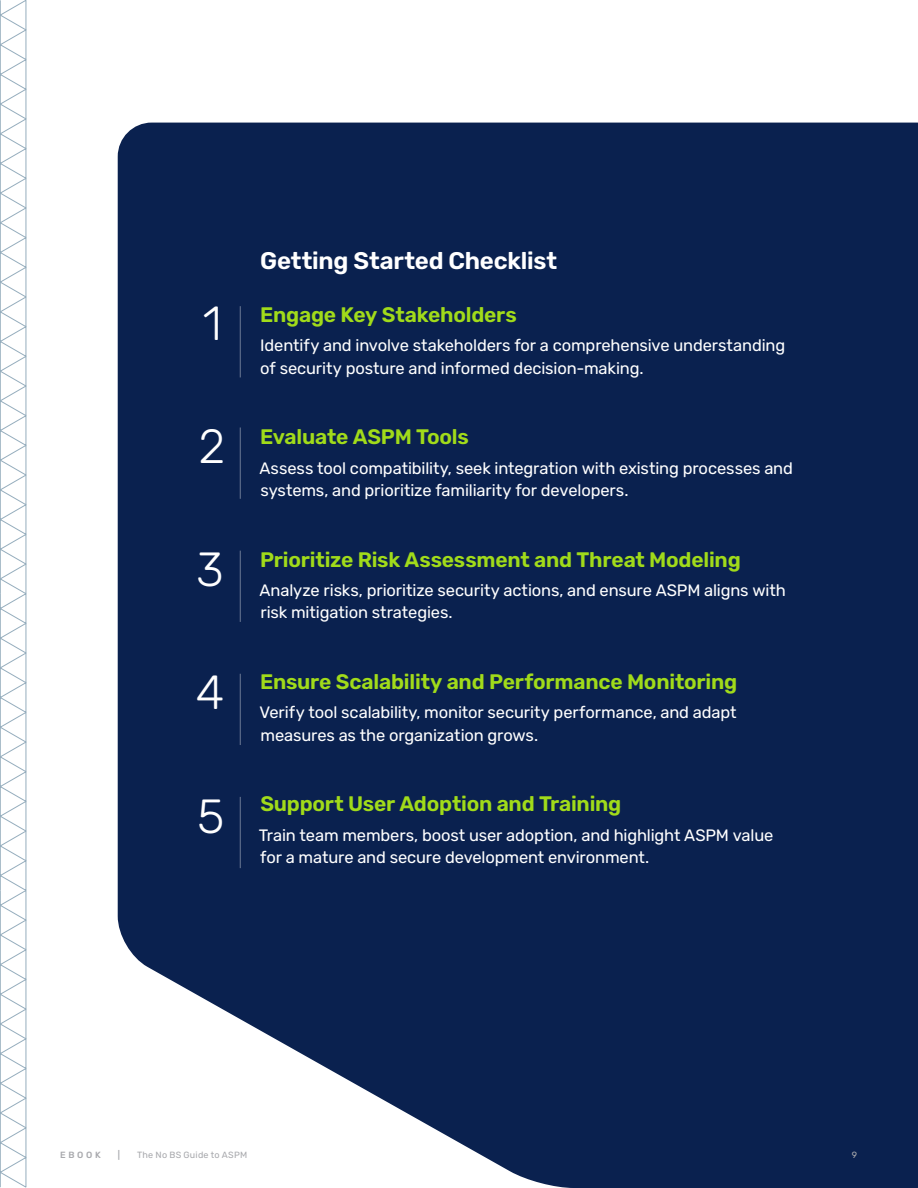
<style>
.page{position:relative;width:918px;height:1188px;background:#fff}
.page>*{position:absolute;margin:0;border:0;box-sizing:border-box;transform-origin:0 0}
.Subtitle{font:300 47.85px "Rubik";color:#fff}
.t1{font:600 24px "Rubik";letter-spacing:-.01em;color:#fff}
.t2{font:600 21px "Rubik";letter-spacing:-.01em;color:#a1db1a}
.Lead_in{font:16.5px/22.5px "Rubik";letter-spacing:-.01em;color:#fff}
.t3{font:9px "Rubik";letter-spacing:.025em;color:#a8a9ad}
.t4{font:500 9px "Rubik";letter-spacing:.3em;color:#a8a9ad}
</style>
<div class="page">
<svg style="left:0;top:0;width:27px;height:1187px"></svg>
<div style="left:118px;top:123px;width:800px;height:1065px;background:#0a214f"></div>
<hr style="left:240px;top:306px;width:1px;height:71px;background:#6c7a95">
<hr style="left:240px;top:551px;width:1px;height:71px;background:#6c7a95">
<hr style="left:240px;top:428px;width:1px;height:71px;background:#6c7a95">
<hr style="left:240px;top:674px;width:1px;height:71px;background:#6c7a95">
<hr style="left:240px;top:797px;width:1px;height:71px;background:#6c7a95">
<p class="Subtitle" style="left:203px;top:297px;width:21px">1</p>
<h2 class="t1" style="left:260px;top:246px;width:299px">Getting Started Checklist</h2>
<h2 class="t2" style="left:260px;top:302px;width:258px">Engage Key Stakeholders</h2>
<p class="Lead_in" style="left:260px;top:335px;width:526px">Identify and involve stakeholders for a comprehensive understanding of security posture and informed decision-making.</p>
<p class="Subtitle" style="left:199px;top:420px;width:28px">2</p>
<h2 class="t2" style="left:260px;top:425px;width:210px">Evaluate ASPM Tools</h2>
<p class="Lead_in" style="left:259px;top:457px;width:535px">Assess tool compatibility, seek integration with existing processes and systems, and prioritize familiarity for developers.</p>
<p class="Subtitle" style="left:196px;top:543px;width:29px">3</p>
<h2 class="t2" style="left:260px;top:547px;width:482px">Prioritize Risk Assessment and Threat Modeling</h2>
<p class="Lead_in" style="left:259px;top:579px;width:528px">Analyze risks, prioritize security actions, and ensure ASPM aligns with risk mitigation strategies.</p>
<p class="Subtitle" style="left:196px;top:666px;width:30px">4</p>
<h2 class="t2" style="left:260px;top:669px;width:479px">Ensure Scalability and Performance Monitoring</h2>
<p class="Lead_in" style="left:259px;top:702px;width:479px">Verify tool scalability, monitor security performance, and adapt measures as the organization grows.</p>
<p class="Subtitle" style="left:197px;top:789px;width:29px">5</p>
<h2 class="t2" style="left:260px;top:792px;width:363px">Support User Adoption and Training</h2>
<p class="Lead_in" style="left:259px;top:824px;width:516px">Train team members, boost user adoption, and highlight ASPM value for a mature and secure development environment.</p>
<p class="t4" style="left:60px;top:1150px;width:42px">EBOOK</p>
<p class="t4" style="left:118px;top:1150px;width:4px">|</p>
<p class="t3" style="left:137px;top:1150px;width:112px">The No BS Guide to ASPM</p>
<p class="t3" style="left:852px;top:1150px;width:7px">9</p>
</div>
